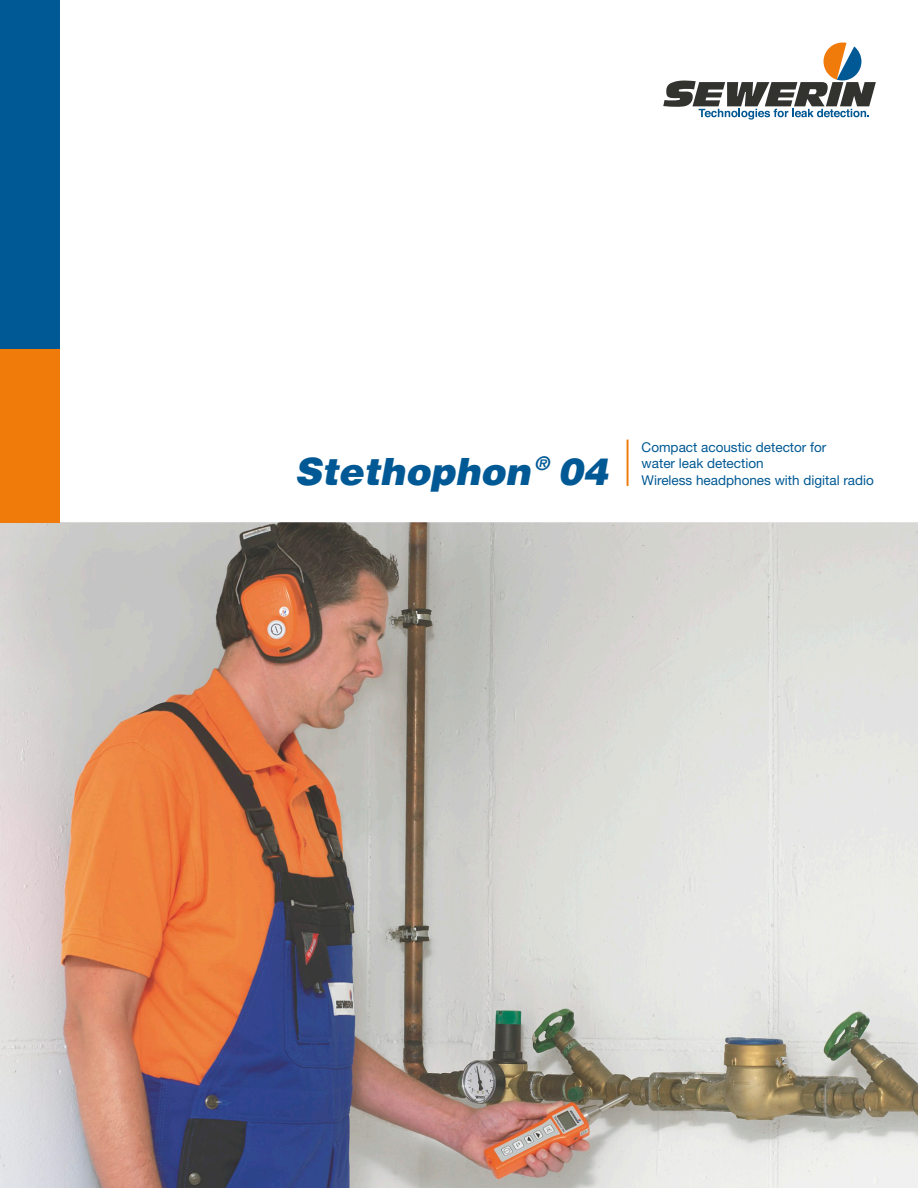
<style>
.page{position:relative;width:918px;height:1188px;background:#fff}
.page>*{position:absolute;margin:0;border:0;box-sizing:border-box;transform-origin:0 0}
.t1{font:37.5px "Airbus Special";color:#005994}
.t2{font:18.75px "Airbus Special";color:#005994}
.t3{font:13.5px/16.5px "Helvetica Neue LT";color:#005994}
</style>
<div class="page">
<img style="left:0;top:523px;width:918px;height:665px">
<div style="left:0;top:349px;width:60px;height:174px;background:#f07b0a"></div>
<div style="left:0;top:0;width:60px;height:349px;background:#005994"></div>
<svg style="left:663px;top:43px;width:213px;height:77px"></svg>
<hr style="left:627px;top:440px;width:2px;height:46px;background:#f07b0a">
<h2 class="t2" style="left:534px;top:455px;width:17px">®</h2>
<h1 class="t1" style="left:295px;top:455px;width:315px">Stethophon 04</h1>
<p class="t3" style="left:642px;top:440px;width:234px">Compact acoustic detector for<br>water leak detection<br>Wireless headphones with digital radio</p>
</div>
